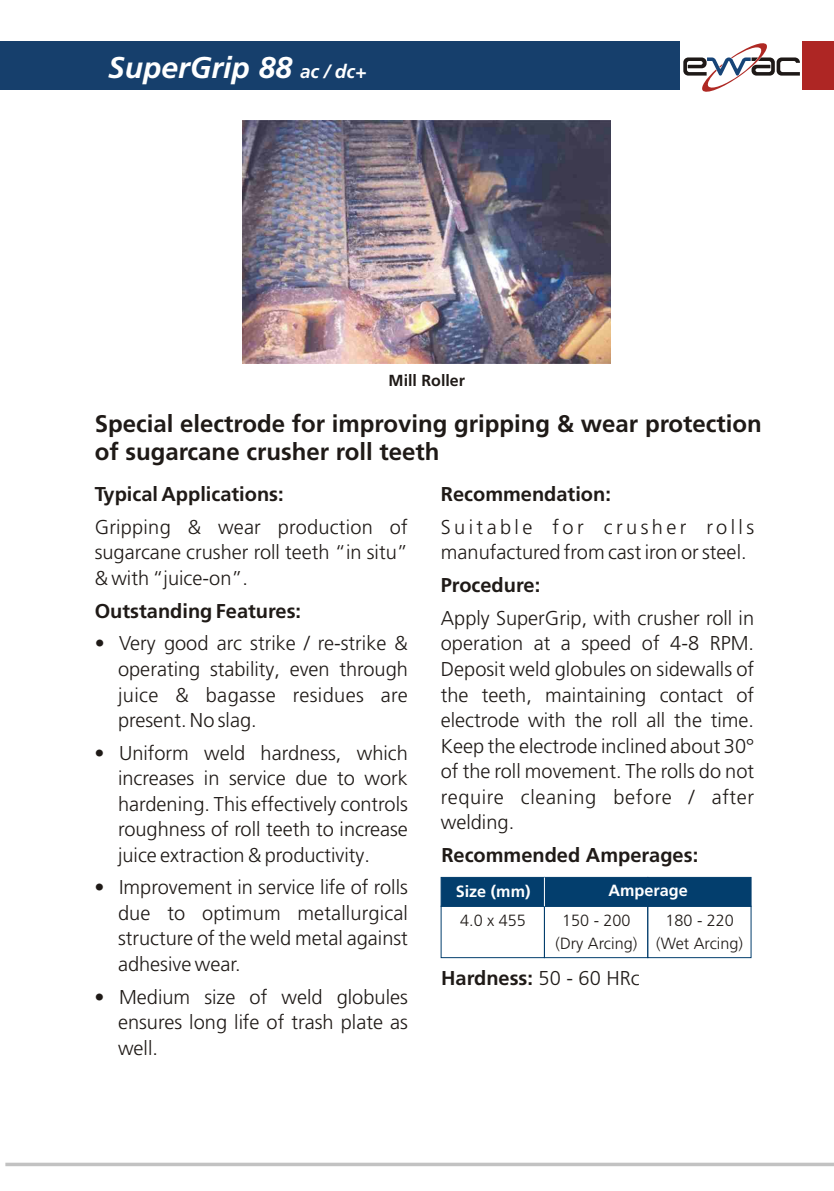
<style>
.page{position:relative;width:834px;height:1191px;background:#fff}
.page>*{position:absolute;margin:0;border:0;box-sizing:border-box;transform-origin:0 0}
.t1{font:700 30px "Frutiger LT Pro";color:#fff}
.t2{font:700 24px/28.4px "Frutiger LT Pro";color:#1f1a17}
.t3{font:300 20px/25.6px "Frutiger LT Pro";color:#1f1a17;text-align:justify}
.t4{font:700 20px "Frutiger LT Pro";color:#1f1a17}
.t5{font:300 16.2px/22.6px "Frutiger LT Pro";color:#1f1a17;text-align:center}
.t6{font:700 16.2px "Frutiger LT Pro";color:#fff}
.t7{font:700 16px "Frutiger LT Pro";color:#1f1a17}
.s1{font-size:19px}
.s2{font-weight:300}
</style>
<div class="page">
<div style="left:647px;top:877px;width:104px;height:29px;background:#033e6d"></div>
<div style="left:440px;top:877px;width:105px;height:29px;background:#033e6d;border:1px solid #033e6d"></div>
<div style="left:440px;top:905px;width:105px;height:53px;border:1px solid #033e6d"></div>
<div style="left:544px;top:877px;width:104px;height:29px;background:#033e6d"></div>
<div style="left:544px;top:905px;width:104px;height:53px;border:1px solid #033e6d"></div>
<div style="left:647px;top:905px;width:104px;height:53px;border:1px solid #033e6d"></div>
<img style="left:242px;top:120px;width:369px;height:244px">
<svg style="left:544px;top:877px;width:1px;height:29px"></svg>
<div style="left:0;top:41px;width:679px;height:49px;background:#163f6c"></div>
<div style="left:802px;top:41px;width:31px;height:49px;background:#ae2624"></div>
<svg style="left:683px;top:43px;width:116px;height:49px"></svg>
<svg style="left:5px;top:1162px;width:828px;height:4px;background:#ccc"></svg>
<h1 class="t1" style="left:108px;top:55px;width:260px">SuperGrip 88 <span class="s1">ac / dc+</span></h1>
<p class="t7" style="left:388px;top:374px;width:78px">Mill Roller</p>
<p class="t2" style="left:95px;top:412px;width:668px">Special electrode for improving gripping &amp; wear protection of sugarcane crusher roll teeth</p>
<p class="t4" style="left:95px;top:486px;width:190px">Typical Applications:</p>
<p class="t3" style="left:95px;top:516px;width:315px">Gripping &amp; wear production of sugarcane crusher roll teeth “in situ” &amp; with “juice-on”.</p>
<p class="t4" style="left:95px;top:603px;width:208px">Outstanding Features:</p>
<p class="t3" style="left:118px;top:632px;width:291px;text-indent:-23px">• Very good arc strike / re-strike &amp; operating stability, even through juice &amp; bagasse residues are present. No slag.</p>
<p class="t3" style="left:118px;top:742px;width:291px;text-indent:-23px">• Uniform weld hardness, which increases in service due to work hardening. This effectively controls roughness of roll teeth to increase juice extraction &amp; productivity.</p>
<p class="t3" style="left:118px;top:876px;width:291px;text-indent:-23px">• Improvement in service life of rolls due to optimum metallurgical structure of the weld metal against adhesive wear.</p>
<p class="t3" style="left:118px;top:985px;width:291px;text-indent:-23px">• Medium size of weld globules ensures long life of trash plate as well.</p>
<p class="t4" style="left:441px;top:486px;width:172px">Recommendation:</p>
<p class="t3" style="left:441px;top:516px;width:315px">Suitable for crusher rolls manufactured from cast iron or steel.</p>
<p class="t4" style="left:441px;top:577px;width:101px">Procedure:</p>
<p class="t3" style="left:441px;top:607px;width:315px">Apply SuperGrip, with crusher roll in operation at a speed of 4-8 RPM.<br>Deposit weld globules on sidewalls of the teeth, maintaining contact of electrode with the roll all the time.<br>Keep the electrode inclined about 30° of the roll movement. The rolls do not require cleaning before / after welding.</p>
<p class="t4" style="left:441px;top:846px;width:258px">Recommended Amperages:</p>
<p class="t6" style="left:608px;top:883px;width:81px">Amperage</p>
<p class="t5" style="left:656px;top:910px;width:88px">180 - 220 (Wet Arcing)</p>
<p class="t4" style="left:441px;top:969px;width:200px">Hardness: <span class="s2">50 - 60 HRc</span></p>
<p class="t6" style="left:455px;top:884px;width:76px">Size (mm)</p>
<p class="t5" style="left:460px;top:910px;width:67px">4.0 x 455</p>
<p class="t5" style="left:555px;top:910px;width:83px">150 - 200 (Dry Arcing)</p>
</div>
